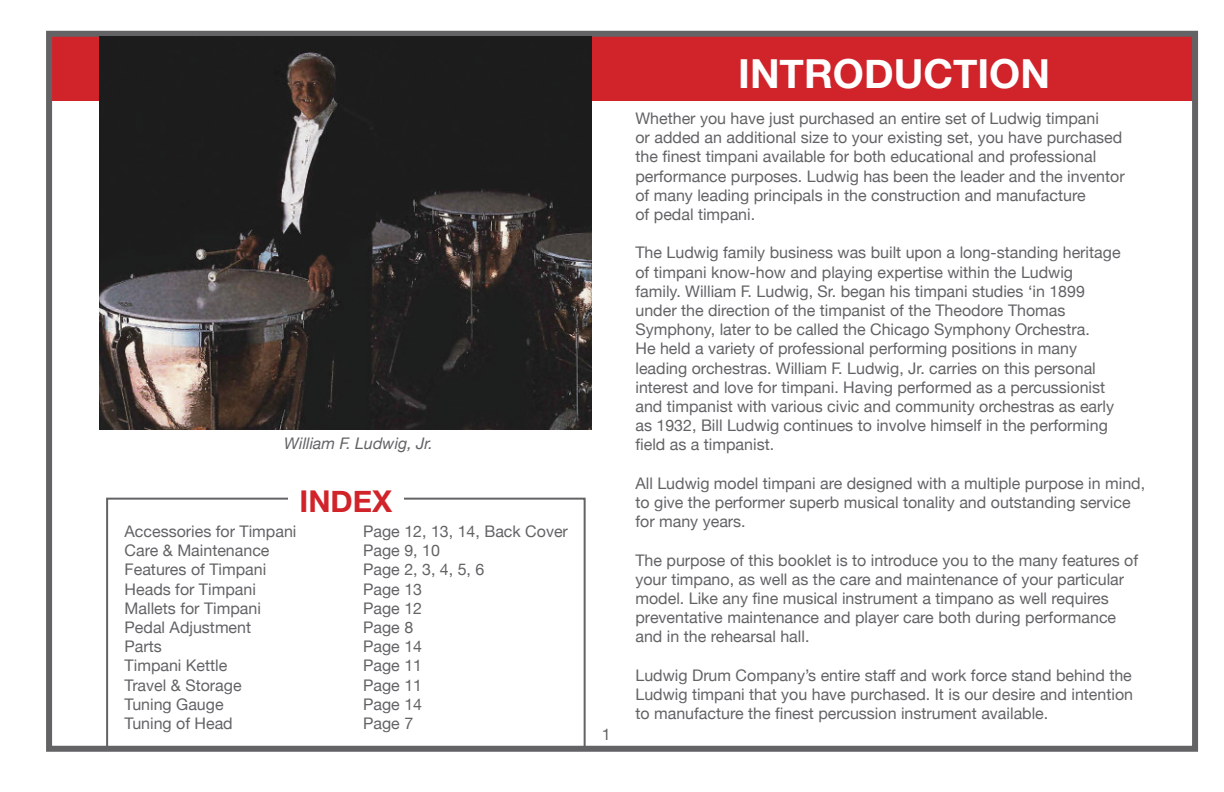
<style>
.page{position:relative;width:1224px;height:792px;background:#fff}
.page>*{position:absolute;margin:0;border:0;box-sizing:border-box;transform-origin:0 0}
.t1{font:700 40px "Helvetica Neue";color:#fff}
.t2{font:700 30px "Helvetica Neue";color:#d1232a}
.t3{font:16px/19.2px "Helvetica Neue";color:#636366}
.t4{font:italic 16px "Helvetica Neue";color:#636366}
</style>
<div class="page">
<div style="left:47px;top:32px;width:1149px;height:69px;background:#d1232a"></div>
<div style="left:46px;top:31px;width:1152px;height:721px;border:6px solid #636366"></div>
<img style="left:100px;top:37px;width:492px;height:393px">
<div style="left:106px;top:498px;width:480px;height:253px;border:2px solid #636366"></div>
<div style="left:288px;top:483px;width:115px;height:39px;background:#fff"></div>
<p class="t4" style="left:284px;top:438px;width:150px">William F. Ludwig, Jr.</p>
<h2 class="t2" style="left:300px;top:490px;width:94px">INDEX</h2>
<p class="t3" style="left:125px;top:523px;width:173px">Accessories for Timpani<br>Care &amp; Maintenance<br>Features of Timpani<br>Heads for Timpani<br>Mallets for Timpani<br>Pedal Adjustment<br>Parts<br>Timpani Kettle<br>Travel &amp; Storage<br>Tuning Gauge<br>Tuning of Head</p>
<p class="t3" style="left:363px;top:523px;width:206px">Page 12, 13, 14, Back Cover<br>Page 9, 10<br>Page 2, 3, 4, 5, 6<br>Page 13<br>Page 12<br>Page 8<br>Page 14<br>Page 11<br>Page 11<br>Page 14<br>Page 7</p>
<p class="t3" style="left:602px;top:726px;width:10px">1</p>
<h1 class="t1" style="left:738px;top:59px;width:313px">INTRODUCTION</h1>
<p class="t3" style="left:635px;top:110px;width:491px">Whether you have just purchased an entire set of Ludwig timpani<br>or added an additional size to your existing set, you have purchased the finest timpani available for both educational and professional performance purposes. Ludwig has been the leader and the inventor of many leading principals in the construction and manufacture<br>of pedal timpani.</p>
<p class="t3" style="left:635px;top:244px;width:487px">The Ludwig family business was built upon a long-standing heritage of timpani know-how and playing expertise within the Ludwig family. William F. Ludwig, Sr. began his timpani studies ‘in 1899 under the direction of the timpanist of the Theodore Thomas Symphony, later to be called the Chicago Symphony Orchestra.<br>He held a variety of professional performing positions in many leading orchestras. William F. Ludwig, Jr. carries on this personal interest and love for timpani. Having performed as a percussionist and timpanist with various civic and community orchestras as early as 1932, Bill Ludwig continues to involve himself in the performing field as a timpanist.</p>
<p class="t3" style="left:635px;top:475px;width:511px">All Ludwig model timpani are designed with a multiple purpose in mind, to give the performer superb musical tonality and outstanding service for many years.</p>
<p class="t3" style="left:635px;top:551px;width:504px">The purpose of this booklet is to introduce you to the many features of your timpano, as well as the care and maintenance of your particular model. Like any fine musical instrument a timpano as well requires preventative maintenance and player care both during performance and in the rehearsal hall.</p>
<p class="t3" style="left:635px;top:667px;width:499px;text-align:justify">Ludwig Drum Company’s entire staff and work force stand behind the Ludwig timpani that you have purchased. It is our desire and intention to manufacture the finest percussion instrument available.</p>
</div>
